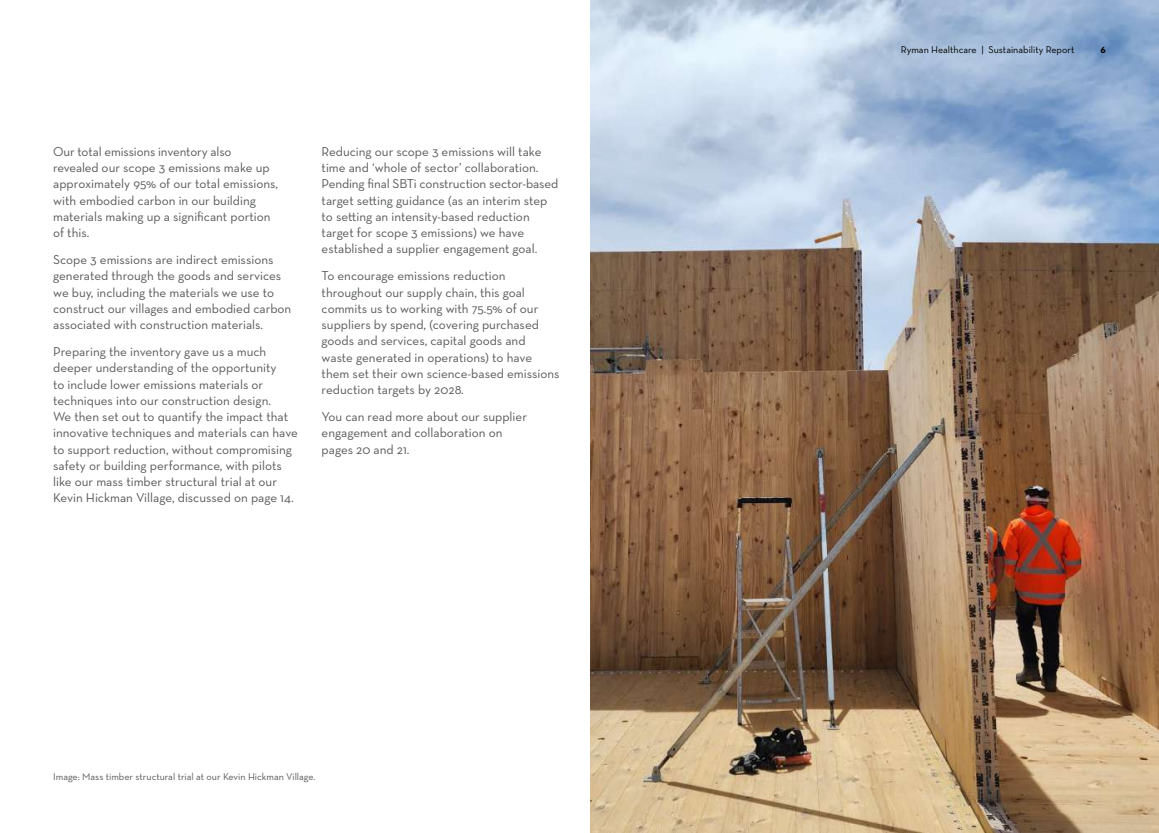
<style>
.page{position:relative;width:1159px;height:833px;background:#fff}
.page>*{position:absolute;margin:0;border:0;box-sizing:border-box;transform-origin:0 0}
.t1{font:13.12px/16.2px "Neutraface Text";color:#58595b}
.t2{font:10px "Neutraface Text";color:#58595b}
.t3{font:10px "Neutraface Text";color:#000}
.t4{font:700 10px "Neutraface Text";color:#000}
</style>
<div class="page">
<img style="left:590px;top:0;width:569px;height:833px">
<p class="t1" style="left:53px;top:143px;width:227px">Our total emissions inventory also revealed our scope 3 emissions make up approximately 95% of our total emissions, with embodied carbon in our building materials making up a significant portion of this.</p>
<p class="t1" style="left:53px;top:251px;width:240px">Scope 3 emissions are indirect emissions generated through the goods and services we buy, including the materials we use to construct our villages and embodied carbon associated with construction materials.</p>
<p class="t1" style="left:53px;top:343px;width:246px">Preparing the inventory gave us a much deeper understanding of the opportunity<br>to include lower emissions materials or techniques into our construction design.<br>We then set out to quantify the impact that innovative techniques and materials can have to support reduction, without compromising safety or building performance, with pilots like our mass timber structural trial at our Kevin Hickman Village, discussed on page 14.</p>
<p class="t1" style="left:322px;top:143px;width:238px">Reducing our scope 3 emissions will take time and ‘whole of sector’ collaboration.<br>Pending final SBTi construction sector-based target setting guidance (as an interim step to setting an intensity-based reduction target for scope 3 emissions) we have established a supplier engagement goal.</p>
<p class="t1" style="left:322px;top:267px;width:239px">To encourage emissions reduction throughout our supply chain, this goal commits us to working with 75.5% of our suppliers by spend, (covering purchased goods and services, capital goods and waste generated in operations) to have them set their own science-based emissions reduction targets by 2028.</p>
<p class="t1" style="left:322px;top:408px;width:207px">You can read more about our supplier engagement and collaboration on pages 20 and 21.</p>
<p class="t2" style="left:53px;top:770px;width:264px">Image: Mass timber structural trial at our Kevin Hickman Village.</p>
<p class="t3" style="left:901px;top:44px;width:175px">Ryman Healthcare | Sustainability Report</p>
<p class="t4" style="left:1100px;top:43px;width:7px">6</p>
</div>
